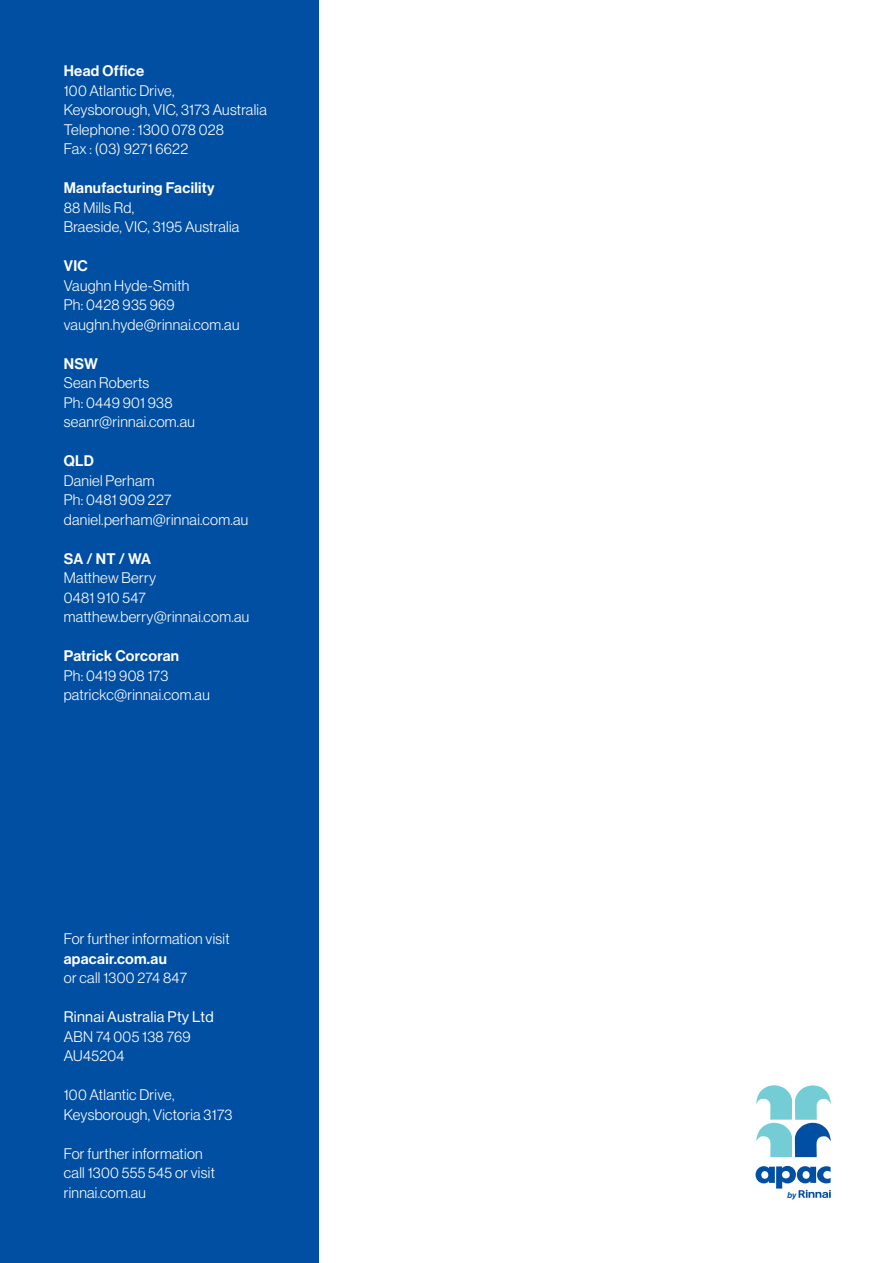
<style>
.page{position:relative;width:893px;height:1263px;background:#fff}
.page>*{position:absolute;margin:0;border:0;box-sizing:border-box;transform-origin:0 0}
.RB_Body_Text_White{font:300 15px/19.5px "Haas Grot Disp 45";letter-spacing:.02em;color:#fff}
.RB_Body_Text_Black_8{font:300 15px/19.5px "Haas Grot Disp 45";letter-spacing:.02em;color:#fff}
.RB_Body_Text_White-2{font:500 15px/19.5px "Haas Grot Disp 65";letter-spacing:.02em;color:#fff}
.RB_Body_Text_Black_8-2{font:15px "Haas Grot Disp 55 Roman";letter-spacing:.02em;color:#fff}
.t1{font:italic 500 8.55px "Haas Grot Disp 66";color:#004fa3}
.s1{font-family:"Haas Grot Disp 65";font-weight:500}
.s2{font-family:"Haas Grot Disp 45";font-weight:300}
</style>
<div class="page">
<div style="left:0;top:0;width:319px;height:1263px;background:#004fa3"></div>
<svg style="left:756px;top:1085px;width:75px;height:72px"></svg>
<svg style="left:756px;top:1166px;width:75px;height:32px"></svg>
<p class="RB_Body_Text_White" style="left:64px;top:61px;width:205px"><span class="s1">Head Office<br></span>100 Atlantic Drive,<br>Keysborough, VIC, 3173 Australia<br>Telephone : 1300 078 028<br>Fax : (03) 9271 6622</p>
<p class="RB_Body_Text_White-2" style="left:64px;top:178px;width:152px">Manufacturing Facility<br><span class="s2">88 Mills Rd,</span></p>
<p class="RB_Body_Text_White" style="left:64px;top:217px;width:177px">Braeside, VIC, 3195 Australia</p>
<p class="RB_Body_Text_White" style="left:64px;top:256px;width:127px"><span class="s1">VIC<br></span>Vaughn Hyde-Smith</p>
<p class="RB_Body_Text_White" style="left:64px;top:295px;width:112px">Ph: 0428 935 969</p>
<p class="RB_Body_Text_White" style="left:64px;top:315px;width:177px">vaughn.hyde@rinnai.com.au</p>
<p class="RB_Body_Text_White-2" style="left:64px;top:354px;width:36px">NSW</p>
<p class="RB_Body_Text_White" style="left:64px;top:373px;width:87px">Sean Roberts</p>
<p class="RB_Body_Text_White" style="left:64px;top:393px;width:110px">Ph: 0449 901 938</p>
<p class="RB_Body_Text_White" style="left:64px;top:412px;width:133px">seanr@rinnai.com.au</p>
<p class="RB_Body_Text_White" style="left:64px;top:451px;width:92px"><span class="s1">QLD<br></span>Daniel Perham</p>
<p class="RB_Body_Text_White" style="left:64px;top:490px;width:109px">Ph: 0481 909 227</p>
<p class="RB_Body_Text_White" style="left:64px;top:510px;width:186px">daniel.perham@rinnai.com.au</p>
<p class="RB_Body_Text_White" style="left:64px;top:549px;width:187px"><span class="s1">SA / NT / WA<br></span>Matthew Berry<br>0481 910 547 matthew.berry@rinnai.com.au</p>
<p class="RB_Body_Text_White-2" style="left:64px;top:646px;width:117px">Patrick Corcoran</p>
<p class="RB_Body_Text_White" style="left:64px;top:666px;width:106px">Ph: 0419 908 173</p>
<p class="RB_Body_Text_White" style="left:64px;top:685px;width:147px">patrickc@rinnai.com.au</p>
<p class="RB_Body_Text_Black_8" style="left:64px;top:929px;width:167px">For further information visit <span class="s1">apacair.com.au<br></span>or call 1300 274 847</p>
<p class="RB_Body_Text_Black_8-2" style="left:64px;top:1008px;width:151px">Rinnai Australia Pty Ltd</p>
<p class="RB_Body_Text_Black_8" style="left:64px;top:1026px;width:128px">ABN 74 005 138 769</p>
<p class="RB_Body_Text_Black_8" style="left:64px;top:1046px;width:62px">AU45204</p>
<p class="RB_Body_Text_Black_8" style="left:64px;top:1085px;width:170px">100 Atlantic Drive,<br>Keysborough, Victoria 3173</p>
<p class="RB_Body_Text_Black_8" style="left:64px;top:1143px;width:153px">For further information call 1300 555 545 or visit rinnai.com.au</p>
<p class="t1" style="left:787px;top:1190px;width:10px">by</p>
</div>
